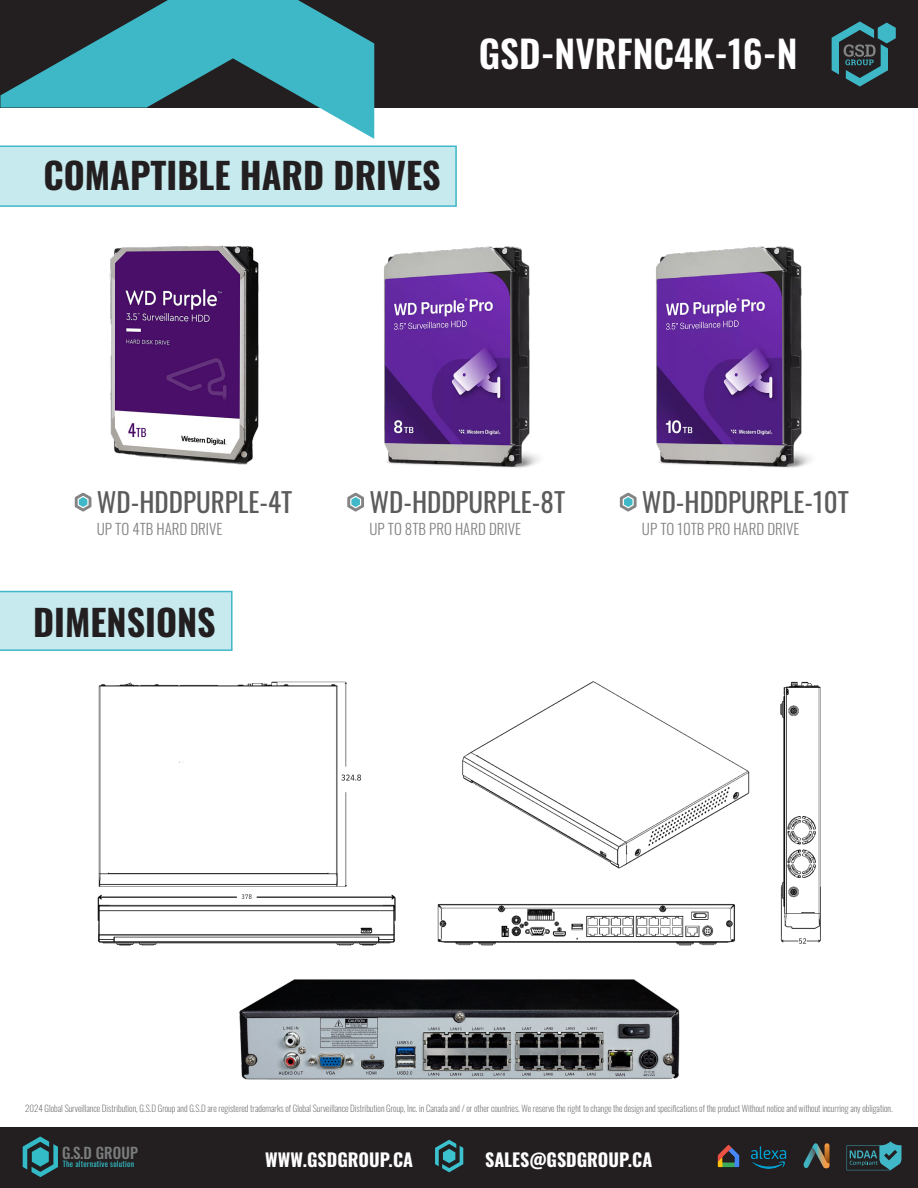
<style>
.page{position:relative;width:918px;height:1188px;background:#fff}
.page>*{position:absolute;margin:0;border:0;box-sizing:border-box;transform-origin:0 0}
.t1{font:600 37.5px "Oswald";color:#fff}
.t2{font:700 36px "Oswald";color:#231f20}
.t3{font:27px "Oswald";color:#5b5b5c}
.t4{font:700 18px "Oswald";color:#fff}
.t5{font:500 15.15px "Oswald";letter-spacing:.01em;color:#7a7d7e}
.t6{font:300 15px "Oswald";color:#818282}
.t7{font:200 9px "Oswald";color:#5b5b5b}
.t8{font:7.8px "Oswald";letter-spacing:.03em;color:#33bcc7}
</style>
<div class="page">
<div style="left:0;top:0;width:918px;height:108px;background:#231f20"></div>
<div style="left:0;top:146px;width:457px;height:61px;background:#c6eaee"></div>
<svg style="left:0;top:591px;width:233px;height:60px"></svg>
<svg style="left:0;top:0;width:374px;height:139px;fill:#3eb7c6"></svg>
<img style="left:97px;top:681px;width:724px;height:265px">
<img style="left:239px;top:979px;width:441px;height:101px">
<div style="left:0;top:1127px;width:918px;height:61px;background:#231f20"></div>
<svg style="left:435px;top:1140px;width:28px;height:32px"></svg>
<svg style="left:804px;top:1143px;width:26px;height:26px"></svg>
<svg style="left:23px;top:1137px;width:35px;height:40px"></svg>
<img style="left:717px;top:1144px;width:19px;height:24px">
<img style="left:736px;top:1146px;width:51px;height:23px">
<svg style="left:847px;top:1141px;width:55px;height:29px"></svg>
<svg style="left:832px;top:21px;width:64px;height:66px"></svg>
<svg style="left:347px;top:492px;width:17px;height:20px"></svg>
<img style="left:384px;top:246px;width:155px;height:222px">
<svg style="left:74px;top:492px;width:18px;height:20px"></svg>
<img style="left:109px;top:246px;width:149px;height:219px">
<svg style="left:619px;top:492px;width:18px;height:20px"></svg>
<img style="left:656px;top:246px;width:156px;height:222px">
<p class="t2" style="left:43px;top:156px;width:399px">COMAPTIBLE HARD DRIVES</p>
<p class="t1" style="left:479px;top:34px;width:320px">GSD-NVRFNC4K-16-N</p>
<p class="t3" style="left:97px;top:478px;width:197px">WD-HDDPURPLE-4T</p>
<p class="t6" style="left:97px;top:515px;width:127px">UP TO 4TB HARD DRIVE</p>
<p class="t2" style="left:33px;top:603px;width:184px">DIMENSIONS</p>
<p class="t3" style="left:369px;top:478px;width:197px">WD-HDDPURPLE-8T</p>
<p class="t6" style="left:369px;top:515px;width:153px">UP TO 8TB PRO HARD DRIVE</p>
<p class="t3" style="left:642px;top:478px;width:208px">WD-HDDPURPLE-10T</p>
<p class="t6" style="left:642px;top:515px;width:159px">UP TO 10TB PRO HARD DRIVE</p>
<p class="t7" style="left:25px;top:1100px;width:869px">2024 Global Surveillance Distribution, G.S.D Group and G.S.D are registered trademarks of Global Surveillance Distribution Group, Inc. in Canada and / or other countries. We reserve the right to change the design and specifications of the product Without notice and without incurring any obligation.</p>
<p class="t4" style="left:265px;top:1150px;width:149px">WWW.GSDGROUP.CA</p>
<p class="t4" style="left:485px;top:1150px;width:169px">SALES@GSDGROUP.CA</p>
<p class="t5" style="left:62px;top:1145px;width:78px">G.S.D GROUP</p>
<p class="t8" style="left:63px;top:1157px;width:73px">The alternative solution</p>
</div>
